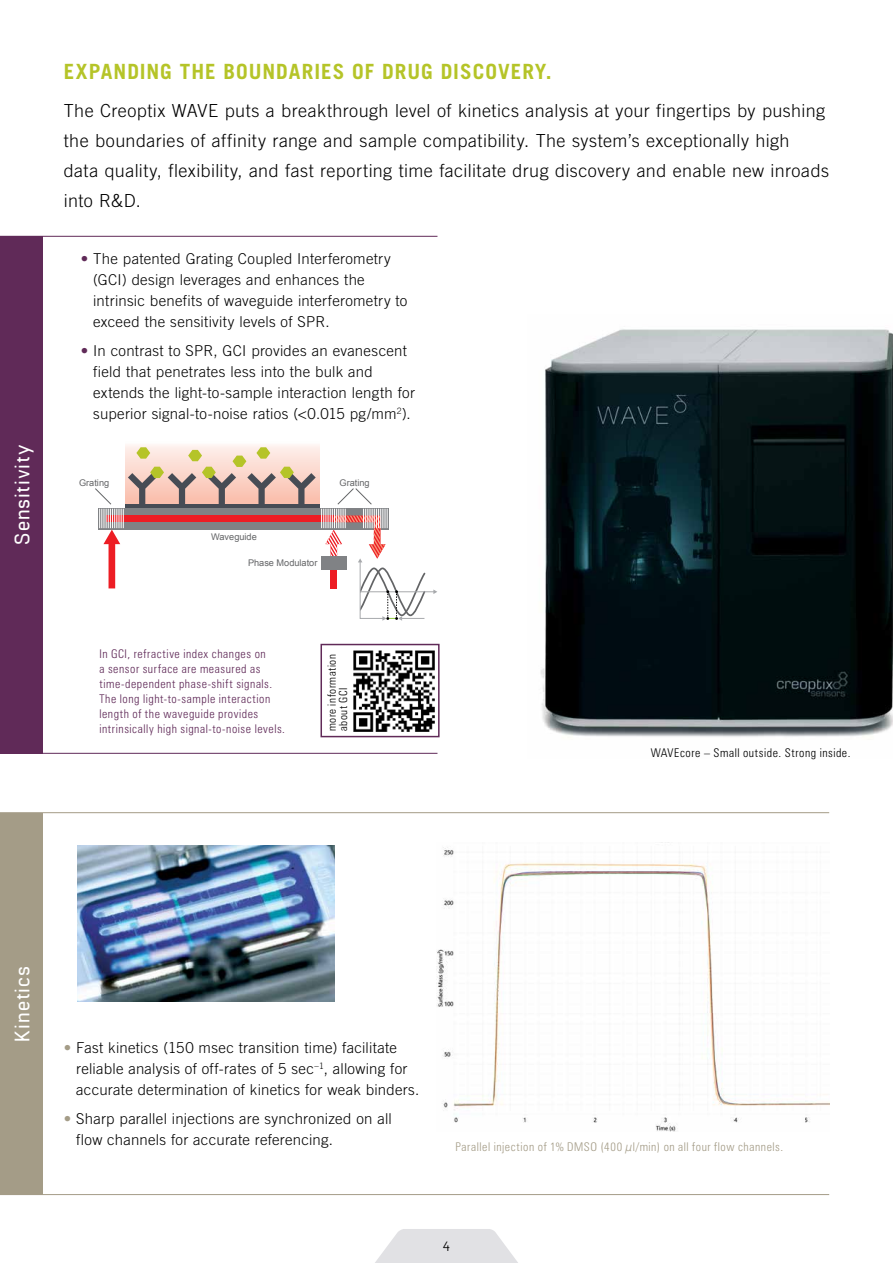
<style>
.page{position:relative;width:893px;height:1263px;background:#fff}
.page>*{position:absolute;margin:0;border:0;box-sizing:border-box;transform-origin:0 0}
.t1{font:700 21px "Trade Gothic LT Std";letter-spacing:.045em;color:#b5c428}
.t2{font:600 21px "Manifold CF";letter-spacing:.04em;color:#fff}
.t3{font:300 18px/30px "Trade Gothic LT Std";letter-spacing:.025em;color:#000}
.t4{font:300 15px/21px "Trade Gothic LT Std";letter-spacing:.02em;color:#000}
.t5{font:13.5px "Manifold CF";color:#000}
.t6{font:300 condensed 12px/15px "Zurich BT";letter-spacing:.045em;color:#602a58}
.t7{font:300 condensed 12px "Zurich BT";letter-spacing:.045em;color:#a49c87}
.t8{font:300 condensed 12px "Zurich BT";letter-spacing:.045em;color:#000}
.t9{font:300 condensed 11.25px/11.2px "Zurich BT";letter-spacing:.05em;color:#000}
.t10{font:9.15px "Arial";color:#636466}
.s1{color:#602a58}
.s2{color:#a49c87}
</style>
<div class="page">
<img style="left:540px;top:329px;width:353px;height:408px">
<svg style="left:375px;top:1229px;width:143px;height:34px"></svg>
<div style="left:0;top:236px;width:43px;height:517px;background:#602a58"></div>
<hr style="left:0;top:236px;width:437px;height:1px;background:#602a58">
<hr style="left:0;top:753px;width:437px;height:1px;background:#602a58">
<hr style="left:0;top:812px;width:829px;height:1px;background:#a49c87">
<hr style="left:0;top:1194px;width:829px;height:1px;background:#a49c87">
<div style="left:0;top:813px;width:43px;height:382px;background:#a49c87"></div>
<img style="left:436px;top:842px;width:393px;height:290px">
<img style="left:77px;top:845px;width:257px;height:156px">
<div style="left:125px;top:441px;width:194px;height:63px;background:#fef7f5"></div>
<hr style="left:360px;top:591px;width:74px;height:1px;background:#a7a9ac">
<svg style="left:433px;top:589px;width:4px;height:5px"></svg>
<svg style="left:95px;top:447px;width:332px;height:174px"></svg>
<img style="left:354px;top:650px;width:80px;height:81px">
<div style="left:320px;top:644px;width:120px;height:93px;border:2px solid #602a58"></div>
<h1 class="t2" style="left:10px;top:545px;width:101px;rotate:-90deg">Sensitivity</h1>
<h1 class="t1" style="left:64px;top:59px;width:489px">EXPANDING THE BOUNDARIES OF DRUG DISCOVERY.</h1>
<p class="t3" style="left:64px;top:96px;width:767px">The Creoptix WAVE puts a breakthrough level of kinetics analysis at your fingertips by pushing the boundaries of affinity range and sample compatibility. The system’s exceptionally high<br>data quality, flexibility, and fast reporting time facilitate drug discovery and enable new inroads into R&amp;D.</p>
<p class="t4" style="left:93px;top:248px;width:316px;text-indent:-12px"><span class="s1">•</span> The patented Grating Coupled Interferometry (GCI) design leverages and enhances the intrinsic benefits of waveguide interferometry to exceed the sensitivity levels of SPR.</p>
<p class="t4" style="left:93px;top:340px;width:323px;text-indent:-12px"><span class="s1">•</span> In contrast to SPR, GCI provides an evanescent field that penetrates less into the bulk and extends the light-to-sample interaction length for superior signal-to-noise ratios (&lt;0.015 pg/mm<sup>2</sup>).</p>
<p class="t10" style="left:79px;top:477px;width:32px">Grating</p>
<p class="t10" style="left:340px;top:477px;width:32px">Grating</p>
<p class="t10" style="left:211px;top:531px;width:47px">Waveguide</p>
<p class="t10" style="left:248px;top:557px;width:71px">Phase Modulator</p>
<p class="t6" style="left:99px;top:646px;width:187px">In GCI, refractive index changes on<br>a sensor surface are measured as time-dependent phase-shift signals.<br>The long light-to-sample interaction length of the waveguide provides intrinsically high signal-to-noise levels.</p>
<p class="t9" style="left:326px;top:731px;width:79px;rotate:-90deg">more information about GCI</p>
<p class="t8" style="left:651px;top:746px;width:201px">WAVEcore – Small outside. Strong inside.</p>
<h1 class="t2" style="left:10px;top:1041px;width:76px;rotate:-90deg">Kinetics</h1>
<p class="t4" style="left:76px;top:1037px;width:345px;text-indent:-12px"><span class="s2">•</span> Fast kinetics (150 msec transition time) facilitate reliable analysis of off-rates of 5 sec<sup>–1</sup>, allowing for accurate determination of kinetics for weak binders.</p>
<p class="t4" style="left:76px;top:1108px;width:317px;text-indent:-12px"><span class="s2">•</span> Sharp parallel injections are synchronized on all flow channels for accurate referencing.</p>
<p class="t7" style="left:455px;top:1139px;width:329px">Parallel injection of 1% DMSO (400 µl/min) on all four flow channels.</p>
<p class="t5" style="left:443px;top:1239px;width:9px">4</p>
</div>
